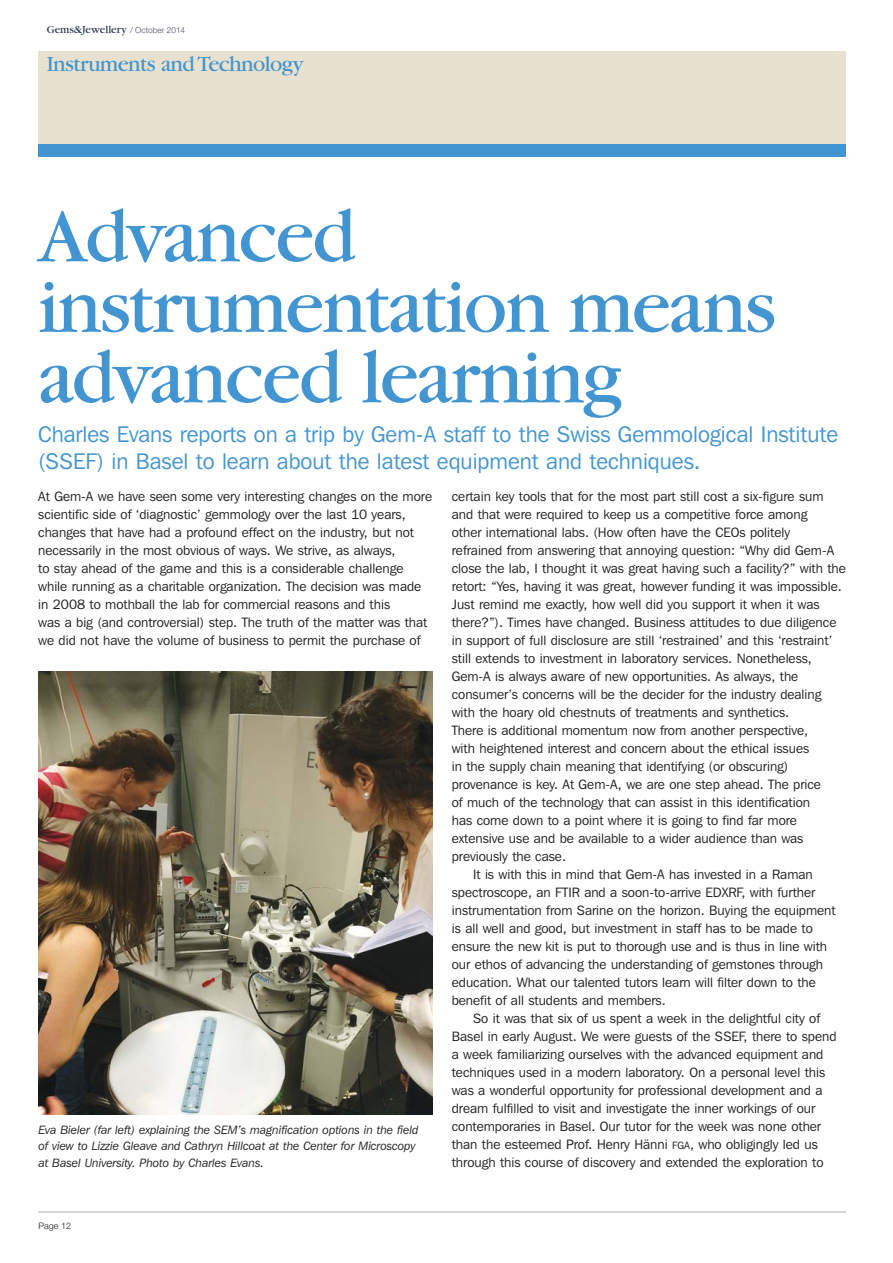
<style>
.page{position:relative;width:893px;height:1263px;background:#fff}
.page>*{position:absolute;margin:0;border:0;box-sizing:border-box;transform-origin:0 0}
.t1{font:79.5px/70.5px "Garamond";letter-spacing:-.025em;color:#4395d1}
.t2{font:22.5px/27px "Franklin Gothic IT Cby BT";color:#4395d1}
.t3{font:22.5px "Garamond";letter-spacing:-.025em;color:#4395d1}
.t4{font:13.5px/18px "Franklin Gothic IT Cby BT";color:#231f20}
.t5{font:italic 12px/16.5px "Franklin Gothic IT Cby BT";color:#231f20}
.t6{font:11.25px "Garamond";color:#283450}
.t7{font:300 9px "Helvetica Neue";color:#231f20}
.s1{font-family:"Helvetica Neue";font-weight:300;font-size:8.25px;color:#4a4e66}
.s2{font-size:10.5px}
</style>
<div class="page">
<div style="left:38px;top:51px;width:808px;height:94px;background:#e9e1cf"></div>
<div style="left:38px;top:145px;width:808px;height:12px;background:#4395d1"></div>
<hr style="left:38px;top:1211px;width:808px;height:2px;background:#c6c8ca">
<img style="left:38px;top:671px;width:394px;height:443px">
<p class="t6" style="left:47px;top:26px;width:140px">Gems&amp;Jewellery <span class="s1">/ October 2014</span></p>
<h2 class="t3" style="left:47px;top:56px;width:258px">Instruments and Technology</h2>
<h1 class="t1" style="left:38px;top:208px;width:739px">Advanced instrumentation means advanced learning</h1>
<h2 class="t2" style="left:38px;top:423px;width:801px">Charles Evans reports on a trip by Gem-A staff to the Swiss Gemmological Institute (SSEF) in Basel to learn about the latest equipment and techniques.</h2>
<p class="t4" style="left:38px;top:489px;width:395px">At Gem-A we have seen some very interesting changes on the more scientific side of ‘diagnostic’ gemmology over the last 10 years, changes that have had a profound effect on the industry, but not necessarily in the most obvious of ways. We strive, as always,<br>to stay ahead of the game and this is a considerable challenge while running as a charitable organization. The decision was made in 2008 to mothball the lab for commercial reasons and this<br>was a big (and controversial) step. The truth of the matter was that we did not have the volume of business to permit the purchase of</p>
<p class="t4" style="left:452px;top:489px;width:373px">certain key tools that for the most part still cost a six-figure sum</p>
<p class="t4" style="left:452px;top:507px;width:357px">and that were required to keep us a competitive force among</p>
<p class="t4" style="left:452px;top:525px;width:340px">other international labs. (How often have the CEOs politely</p>
<p class="t4" style="left:452px;top:543px;width:384px">refrained from answering that annoying question: “Why did Gem-A</p>
<p class="t4" style="left:452px;top:561px;width:396px">close the lab, I thought it was great having such a facility?” with the</p>
<p class="t4" style="left:452px;top:579px;width:391px">retort: “Yes, having it was great, however funding it was impossible.</p>
<p class="t4" style="left:452px;top:597px;width:369px">Just remind me exactly, how well did you support it when it was</p>
<p class="t4" style="left:452px;top:615px;width:386px">there?”). Times have changed. Business attitudes to due diligence</p>
<p class="t4" style="left:452px;top:633px;width:382px">in support of full disclosure are still ‘restrained’ and this ‘restraint’</p>
<p class="t4" style="left:452px;top:651px;width:362px">still extends to investment in laboratory services. Nonetheless,</p>
<p class="t4" style="left:452px;top:669px;width:348px">Gem-A is always aware of new opportunities. As always, the</p>
<p class="t4" style="left:452px;top:687px;width:371px">consumer’s concerns will be the decider for the industry dealing</p>
<p class="t4" style="left:452px;top:705px;width:339px">with the hoary old chestnuts of treatments and synthetics.</p>
<p class="t4" style="left:452px;top:723px;width:358px">There is additional momentum now from another perspective,</p>
<p class="t4" style="left:452px;top:741px;width:359px">with heightened interest and concern about the ethical issues</p>
<p class="t4" style="left:452px;top:759px;width:338px">in the supply chain meaning that identifying (or obscuring)</p>
<p class="t4" style="left:452px;top:777px;width:371px">provenance is key. At Gem-A, we are one step ahead. The price</p>
<p class="t4" style="left:452px;top:795px;width:360px">of much of the technology that can assist in this identification</p>
<p class="t4" style="left:452px;top:813px;width:347px">has come down to a point where it is going to find far more</p>
<p class="t4" style="left:452px;top:831px;width:353px">extensive use and be available to a wider audience than was</p>
<p class="t4" style="left:452px;top:849px;width:116px">previously the case.</p>
<p class="t4" style="left:473px;top:867px;width:341px">It is with this in mind that Gem-A has invested in a Raman</p>
<p class="t4" style="left:452px;top:885px;width:365px">spectroscope, an FTIR and a soon-to-arrive EDXRF, with further</p>
<p class="t4" style="left:452px;top:903px;width:385px">instrumentation from Sarine on the horizon. Buying the equipment</p>
<p class="t4" style="left:452px;top:921px;width:363px">is all well and good, but investment in staff has to be made to</p>
<p class="t4" style="left:452px;top:939px;width:377px">ensure the new kit is put to thorough use and is thus in line with</p>
<p class="t4" style="left:452px;top:957px;width:373px">our ethos of advancing the understanding of gemstones through</p>
<p class="t4" style="left:452px;top:975px;width:366px">education. What our talented tutors learn will filter down to the</p>
<p class="t4" style="left:452px;top:993px;width:215px">benefit of all students and members.</p>
<p class="t4" style="left:473px;top:1011px;width:349px">So it was that six of us spent a week in the delightful city of</p>
<p class="t4" style="left:452px;top:1029px;width:386px">Basel in early August. We were guests of the SSEF, there to spend</p>
<p class="t4" style="left:452px;top:1047px;width:373px">a week familiarizing ourselves with the advanced equipment and</p>
<p class="t4" style="left:452px;top:1065px;width:375px">techniques used in a modern laboratory. On a personal level this</p>
<p class="t4" style="left:452px;top:1083px;width:372px">was a wonderful opportunity for professional development and a</p>
<p class="t4" style="left:452px;top:1101px;width:365px">dream fulfilled to visit and investigate the inner workings of our</p>
<p class="t4" style="left:452px;top:1119px;width:371px">contemporaries in Basel. Our tutor for the week was none other</p>
<p class="t4" style="left:452px;top:1137px;width:368px">than the esteemed Prof. Henry Hänni <span class="s2">FGA</span>, who obligingly led us</p>
<p class="t4" style="left:452px;top:1155px;width:373px">through this course of discovery and extended the exploration to</p>
<p class="t5" style="left:38px;top:1122px;width:382px">Eva Bieler (far left) explaining the SEM’s magnification options in the field of view to Lizzie Gleave and Cathryn Hillcoat at the Center for Microscopy at Basel University. Photo by Charles Evans.</p>
<p class="t7" style="left:38px;top:1223px;width:34px">Page 12</p>
</div>
